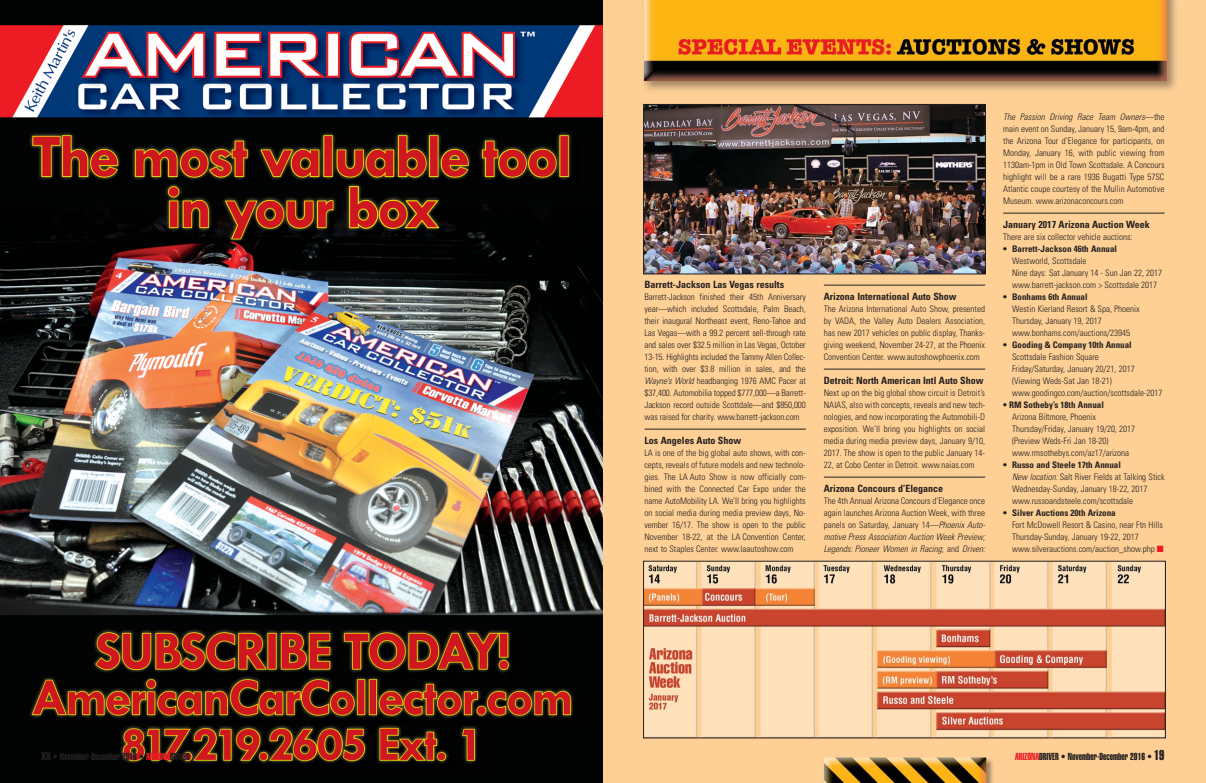
<style>
.page{position:relative;width:1206px;height:783px;background:#fff}
.page>*{position:absolute;margin:0;border:0;box-sizing:border-box;transform-origin:0 0}
.t1{font:700 condensed 10px "Univers";color:#231f20}
.t2{font:10px "Helvetica Extra Compressed";color:#231f20}
.t3{font:300 condensed 9px/12px "Univers";color:#231f20}
.t4{font:700 condensed 9px "Univers";color:#231f20}
.s1{font-style:italic}
.s2{font-weight:700}
.s3{color:#ed1c24}
.s4{font-size:14px}
</style>
<div class="page">
<img style="left:603px;top:0;width:603px;height:783px">
<hr style="left:644px;top:429px;width:162px;height:1px;background:#231f20">
<hr style="left:824px;top:285px;width:161px;height:1px;background:#231f20">
<hr style="left:824px;top:369px;width:161px;height:1px;background:#231f20">
<hr style="left:824px;top:477px;width:161px;height:1px;background:#231f20">
<hr style="left:1003px;top:213px;width:161px;height:1px;background:#231f20">
<img style="left:0;top:0;width:603px;height:783px">
<img style="left:645px;top:106px;width:339px;height:166px">
<div style="left:643px;top:104px;width:343px;height:170px;border:1px solid #231f20"></div>
<img style="left:645px;top:563px;width:518px;height:173px">
<p class="t1" style="left:644px;top:281px;width:141px">Barrett-Jackson Las Vegas results</p>
<p class="t3" style="left:644px;top:292px;width:163px;text-align:justify">Barrett-Jackson finished their 45th Anni ver sary year—which included Scottsdale, Palm Beach, their inaugural Northeast event, Reno-Tahoe and Las Vegas —with a 99.2 percent sell-through rate and sales over $32.5 million in Las Vegas, October 13-15. Highlights included the Tammy Allen Col lec - tion, with over $3.8 million in sales, and the <span class="s1">Wayne’s World</span> headbanging 1976 AMC Pacer at $37,400. Automobilia topped $777,000 —a Bar rett-Jackson record outside Scottdale—and $850,000 was raised for charity. www.barrett-jackson.com</p>
<p class="t1" style="left:644px;top:437px;width:98px">Los Angeles Auto Show</p>
<p class="t3" style="left:644px;top:448px;width:163px;text-align:justify">LA is one of the big global auto shows, with con&shy;cepts, reveals of future models and new technolo&shy;gies. The LA Auto Show is now officially com&shy;bined with the Connected Car Expo un der the name AutoMobility LA. We’ll bring you highlights on social media during media preview days, No - vem ber 16/17. The show is open to the public November 18-22, at the LA Convention Cen ter, next to Staples Center. www.laautoshow.com</p>
<p class="t1" style="left:824px;top:293px;width:134px">Arizona International Auto Show</p>
<p class="t3" style="left:824px;top:304px;width:163px;text-align:justify">The Arizona International Auto Show, presented by VADA, the Valley Auto Dealers Association, has new 2017 vehicles on public display, Thanks - giving weekend, November 24-27, at the Phoenix Con ven tion Center. www.autoshowphoenix.com</p>
<p class="t1" style="left:824px;top:377px;width:161px">Detroit: North American Intl Auto Show</p>
<p class="t3" style="left:824px;top:388px;width:163px;text-align:justify">Next up on the big global show circuit is Detroit’s NAIAS, also with concepts, reveals and new tech&shy;nologies, and now incorporating the Automobili-D exposition. We’ll bring you highlights on social media during media preview days, January 9/10, 2017. The show is open to the public January 14- 22, at Cobo Center in Detroit. www.naias.com</p>
<p class="t1" style="left:824px;top:485px;width:121px">Arizona Concours d’Elegance</p>
<p class="t3" style="left:824px;top:496px;width:165px">The 4th Annual Arizona Concours d’Elegance once again launches Arizona Auction Week, with three panels on Saturday, January 14—<span class="s1">Phoenix Auto - motive Press Association Auction Week Preview; Legends:Pioneer Women in Racing</span>; a n d <span class="s1">Driven:</span></p>
<p class="t3" style="left:1003px;top:112px;width:163px;text-align:justify"><span class="s1">The Passion Driving Race Team Owners</span>— t h e main event on Sunday, January 15, 9am-4pm, and the Arizona Tour d’Elegance for participants, on Monday, January 16, with public viewing from 1130am-1pm in Old Town Scottsdale. A Concours highlight will be a rare 1936 Bugatti Type 57SC Atlantic coupe courtesy of the Mullin Automotive Museum. www.arizonaconcours.com</p>
<p class="t1" style="left:1003px;top:221px;width:148px">January 2017 Arizona Auction Week</p>
<p class="t3" style="left:1003px;top:232px;width:131px">There are six collector vehicle auctions:</p>
<p class="t4" style="left:1003px;top:246px;width:115px">• Barrett-Jackson 46th Annual</p>
<p class="t3" style="left:1012px;top:256px;width:152px">Westworld, Scottsdale<br>Nine days: Sat January 14 - Sun Jan 22, 2017 www.barrett-jackson.com &gt; Scottsdale 2017</p>
<p class="t4" style="left:1003px;top:294px;width:86px">• Bonhams 6th Annual</p>
<p class="t3" style="left:1012px;top:304px;width:129px">Westin Kierland Resort &amp; Spa, Phoenix<br>Thursday, January 19, 2017 www.bonhams.com/auctions/23945</p>
<p class="t4" style="left:1003px;top:341px;width:130px">• Gooding &amp; Company 10th Annual</p>
<p class="t3" style="left:1012px;top:352px;width:152px">Scottsdale Fashion Square<br>Friday/Saturday, January 20/21, 2017 (Viewing Weds-Sat Jan 18-21) www.goodingco.com/auction/scottsdale-2017</p>
<p class="t4" style="left:1003px;top:401px;width:102px">• RM Sotheby’s 18th Annual</p>
<p class="t3" style="left:1012px;top:412px;width:125px">Arizona Biltmore, Phoenix Thursday/Friday, January 19/20, 2017 (Preview Weds-Fri Jan 18-20) www.rmsothebys.com/az17/arizona</p>
<p class="t3" style="left:1012px;top:460px;width:154px;text-indent:-9px"><span class="s2">• Russo and Steele 17th Annual<br></span><span class="s1">New location:</span>Salt River Fields at Talking Stick Wednesday-Sunday, January 18-22, 2017 www.russoandsteele.com/scottsdale</p>
<p class="t4" style="left:1003px;top:510px;width:114px">• Silver Auctions 20th Arizona</p>
<p class="t3" style="left:1012px;top:520px;width:153px">Fort McDowell Resort &amp; Casino, near Ftn Hills<br>Thursday-Sunday, January 19-22, 2017 www.silverauctions.com/auction_show.php <span class="s3">■</span></p>
<p class="t2" style="left:42px;top:753px;width:150px"><span class="s4">xx</span> • November-December 2016 • <span class="s3">ARIZONA</span>DRIVER</p>
<p class="t2" style="left:1015px;top:753px;width:151px"><span class="s3">ARIZONA</span>DRIVER • November-December 2016 • <span class="s4">19</span></p>
</div>
